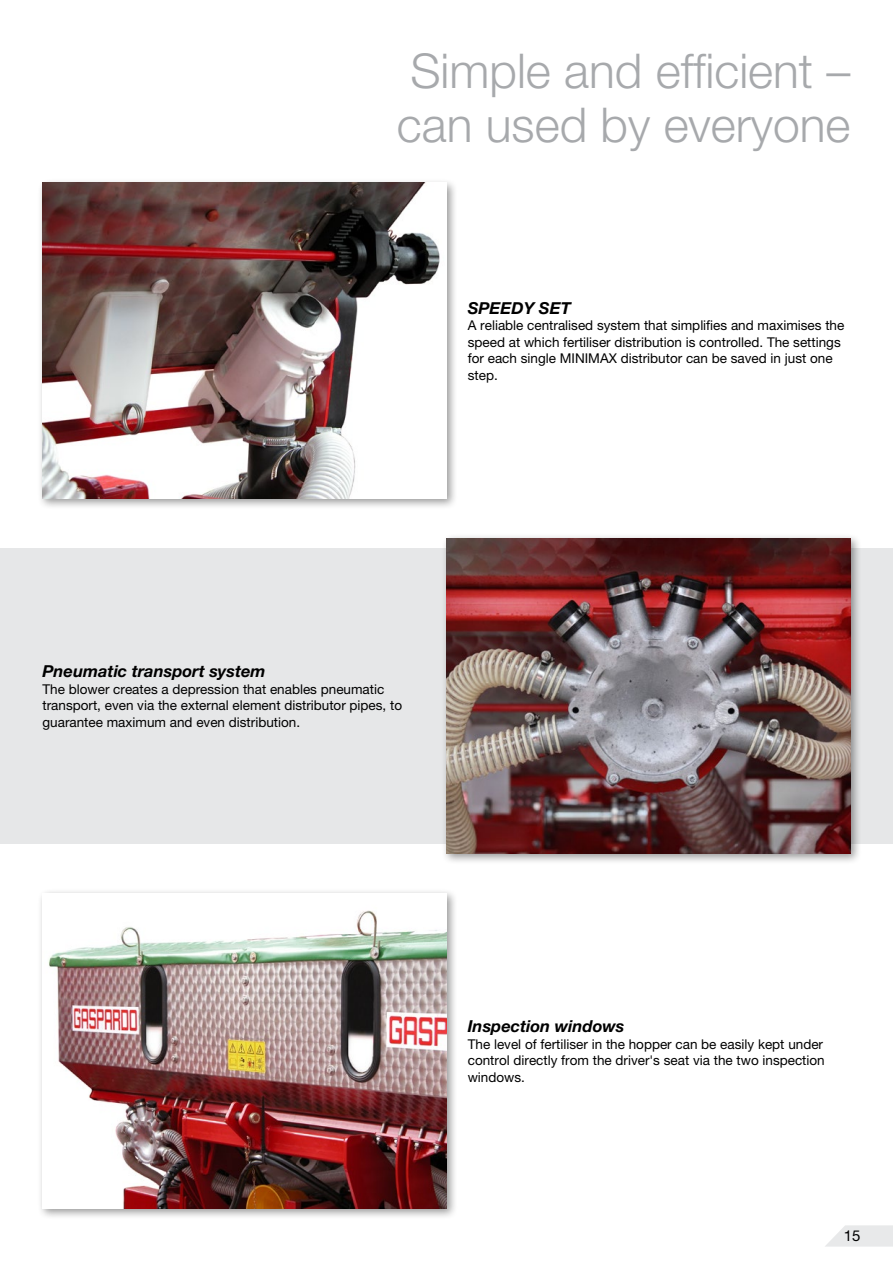
<style>
.page{position:relative;width:893px;height:1263px;background:#fff}
.page>*{position:absolute;margin:0;border:0;box-sizing:border-box;transform-origin:0 0}
.t1{font:300 48px/54px "Helvetica Neue LT Pro";color:#a7a9ac}
.t2{font:italic 700 16.5px "Helvetica Neue LT Pro";color:#000}
.t3{font:15px "Helvetica Neue LT Pro";color:#000}
.t4{font:13.5px/16.5px "Helvetica Neue LT Pro";color:#000}
</style>
<div class="page">
<div style="left:37px;top:178px;width:421px;height:331px;background:#000;opacity:.4"></div>
<img style="left:43px;top:183px;width:403px;height:315px">
<div style="left:37px;top:888px;width:421px;height:332px;background:#000;opacity:.4"></div>
<img style="left:43px;top:894px;width:403px;height:315px">
<div style="left:0;top:548px;width:893px;height:296px;background:#e6e7e8"></div>
<div style="left:441px;top:533px;width:421px;height:332px;background:#000;opacity:.4"></div>
<img style="left:446px;top:538px;width:404px;height:316px">
<svg style="left:826px;top:1225px;width:67px;height:21px"></svg>
<h1 class="t1" style="left:397px;top:43px;width:455px">Simple and efficient – can used by everyone</h1>
<p class="t2" style="left:468px;top:297px;width:104px">SPEEDY SET</p>
<p class="t4" style="left:468px;top:317px;width:378px">A reliable centralised system that simplifies and maximises the speed at which fertiliser distribution is controlled. The settings for each single MINIMAX distributor can be saved in just one step.</p>
<p class="t2" style="left:43px;top:661px;width:225px">Pneumatic transport system</p>
<p class="t4" style="left:43px;top:680px;width:361px">The blower creates a depression that enables pneumatic transport, even via the external element distributor pipes, to guarantee maximum and even distribution.</p>
<p class="t2" style="left:468px;top:1016px;width:158px">Inspection windows</p>
<p class="t4" style="left:468px;top:1036px;width:359px">The level of fertiliser in the hopper can be easily kept under control directly from the driver's seat via the two inspection windows.</p>
<p class="t3" style="left:844px;top:1227px;width:18px">15</p>
</div>
